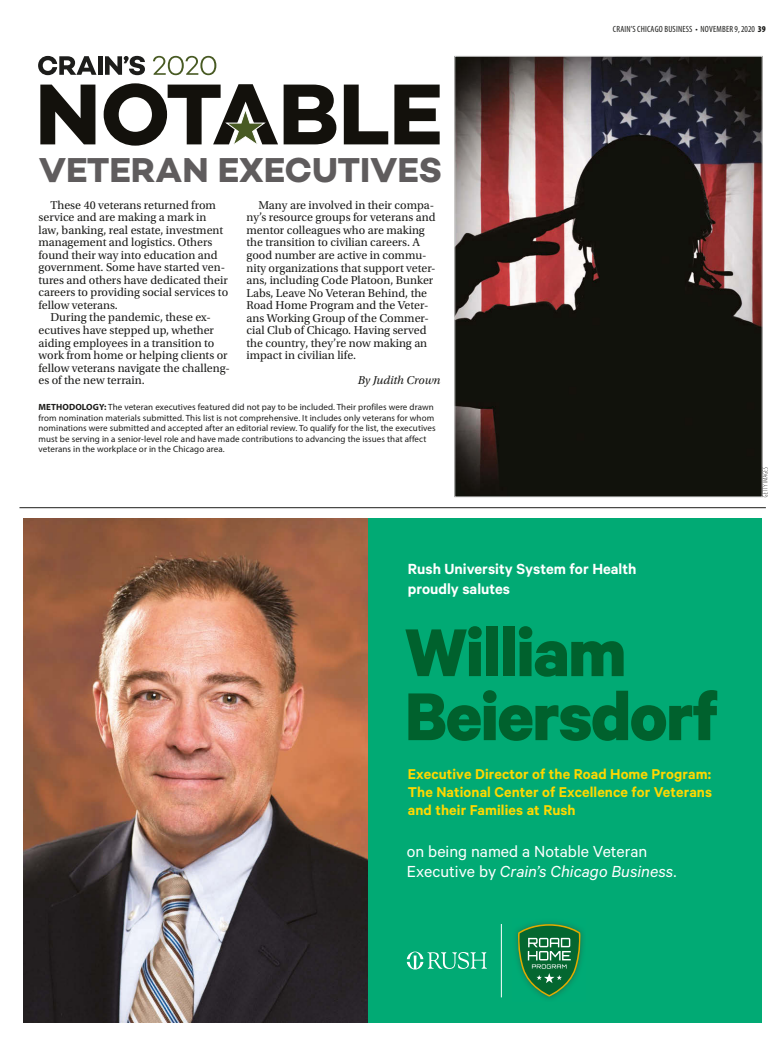
<style>
.page{position:relative;width:784px;height:1044px;background:#fff}
.page>*{position:absolute;margin:0;border:0;box-sizing:border-box;transform-origin:0 0}
.t1{font:700 76px/64px "Calibre";letter-spacing:-.02em;color:#00612d}
.t2{font:35.2px "Campton Bold DEMO";letter-spacing:-.005em;color:#5f5c5d}
.t3{font:18px/20px "Calibre";color:#fff}
.t4{font:600 16.5px/20px "Calibre";color:#fff}
.t5{font:600 16px/18px "Calibre";letter-spacing:.005em;color:#ffd800;text-align:justify}
.t6{font:12px/12.5px "Utopia Std";color:#1d1d1b}
.t7{font:italic 12px "Utopia Std";color:#1d1d1b}
.t8{font:9px/10.5px "Myriad Pro";letter-spacing:.01em;color:#1d1d1b}
.t9{font:condensed 9px "Myriad Pro";letter-spacing:.02em;color:#1d1d1b}
.s1{font-weight:700}
.s2{font-weight:900}
.s3{font-style:italic}
</style>
<div class="page">
<img style="left:23px;top:518px;width:345px;height:504px">
<div style="left:368px;top:518px;width:393px;height:504px;background:#01aa74"></div>
<img style="left:516px;top:922px;width:67px;height:77px">
<svg style="left:518px;top:924px;width:62px;height:72px"></svg>
<svg style="left:407px;top:951px;width:80px;height:18px"></svg>
<hr style="left:501px;top:924px;width:1px;height:73px;background:#fff">
<hr style="left:19px;top:507px;width:746px;height:1px;background:#1d1d1b">
<svg style="left:38px;top:56px;width:58px;height:19px"></svg>
<hr style="left:98px;top:56px;width:4px;height:19px;background:#1d1d1b">
<svg style="left:105px;top:56px;width:40px;height:19px"></svg>
<svg style="left:153px;top:56px;width:63px;height:19px"></svg>
<svg style="left:40px;top:85px;width:55px;height:59px"></svg>
<svg style="left:344px;top:85px;width:44px;height:59px"></svg>
<svg style="left:394px;top:85px;width:45px;height:59px"></svg>
<svg style="left:104px;top:83px;width:232px;height:63px"></svg>
<img style="left:456px;top:58px;width:304px;height:437px">
<div style="left:454px;top:56px;width:308px;height:441px;border:1px solid #dadada"></div>
<svg style="left:762px;top:467px;width:5px;height:30px"></svg>
<h2 class="t2" style="left:39px;top:150px;width:405px">VETERAN EXECUTIVES</h2>
<p class="t6" style="left:38px;top:199px;width:191px;text-indent:12px">These 40 veterans returned from service and are making a mark in law, banking, real estate, investment management and logistics. Others found their way into education and government. Some have started ven&shy;tures and others have dedicated their careers to providing social services to fellow veterans.</p>
<p class="t6" style="left:38px;top:311px;width:193px;text-indent:12px">During the pandemic, these ex&shy;ecutives have stepped up, whether aiding employees in a transition to work from home or helping clients or fellow veterans navigate the challeng&shy;es of the new terrain.</p>
<p class="t6" style="left:246px;top:199px;width:191px;text-indent:12px">Many are involved in their compa&shy;ny’s resource groups for veterans and mentor colleagues who are making the transition to civilian careers. A good number are active in commu&shy;nity organizations that support veter&shy;ans, including Code Platoon, Bunker Labs, Leave No Veteran Behind, the Road Home Program and the Veter&shy;ans Working Group of the Commer&shy;cial Club of Chicago. Having served the country, they’re now making an impact in civilian life.</p>
<p class="t7" style="left:358px;top:373px;width:84px">By Judith Crown</p>
<p class="t8" style="left:38px;top:402px;width:399px"><span class="s1">METHODOLOGY:</span> The veteran executives featured did not pay to be included. Their profiles were drawn from nomination materials submitted. This list is not comprehensive. It includes only veterans for whom nominations were submitted and accepted after an editorial review. To qualify for the list, the executives must be serving in a senior-level role and have made contributions to advancing the issues that affect veterans in the workplace or in the Chicago area.</p>
<p class="t9" style="left:613px;top:24px;width:154px">CRAIN’S CHICAGO BUSINESS • NOVEMBER 9, 2020 <span class="s2">39</span></p>
<h3 class="t4" style="left:408px;top:558px;width:230px">Rush University System for Health proudly salutes</h3>
<h1 class="t1" style="left:405px;top:618px;width:314px">William<br>Beiersdorf</h1>
<h3 class="t5" style="left:408px;top:764px;width:306px">Executive Director of the Road Home Program:<br>The National Center of Excellence for Veterans and their Families at Rush</h3>
<h3 class="t3" style="left:407px;top:840px;width:271px">on being named a Notable Veteran<br>Executive by <span class="s3">Crain’s Chicago Business</span>.</h3>
</div>
